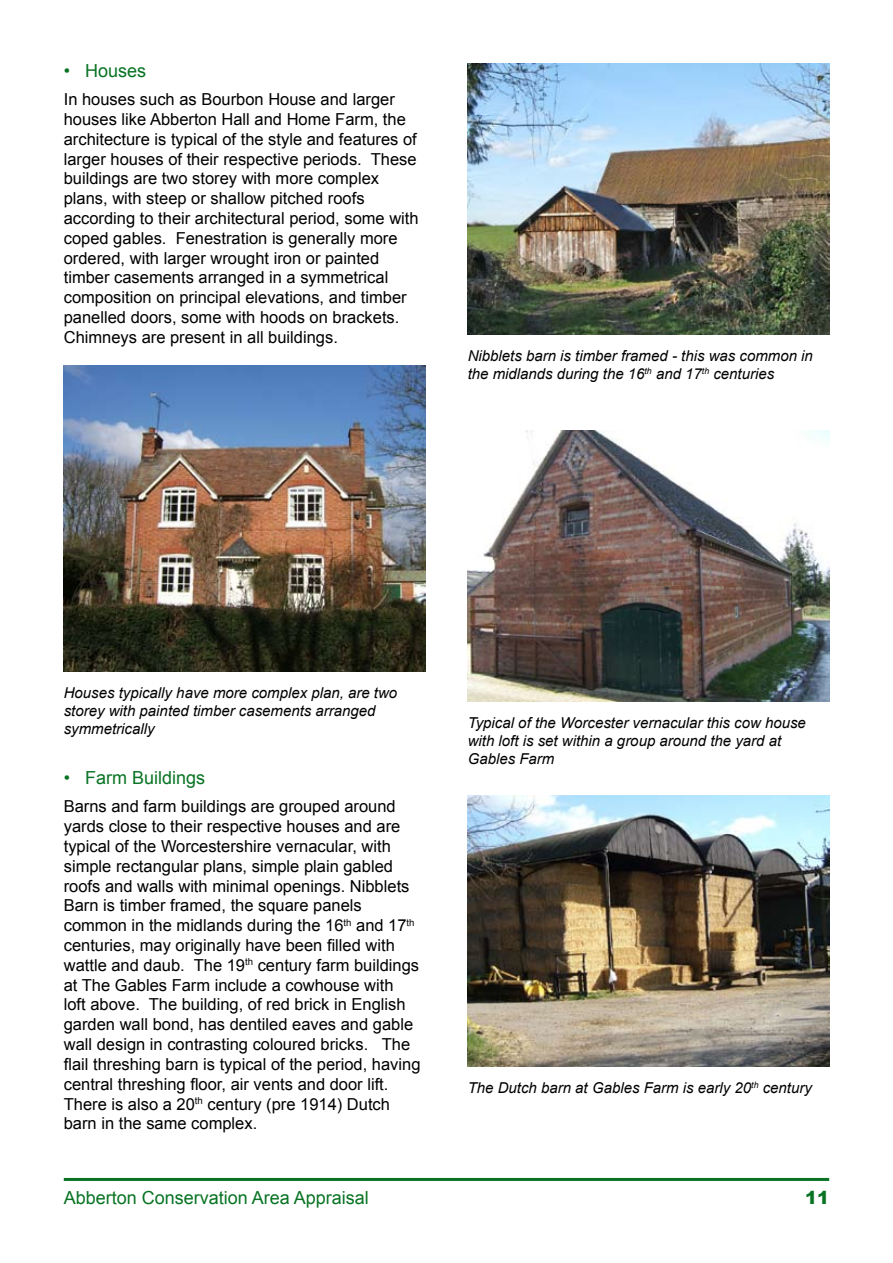
<style>
.page{position:relative;width:893px;height:1263px;background:#fff}
.page>*{position:absolute;margin:0;border:0;box-sizing:border-box;transform-origin:0 0}
.t1{font:18px "Arial";color:#087323}
.t2{font:900 18px "Arial";color:#087323}
.t3{font:16.5px/19.8px "Arial";color:#000}
.t4{font:italic 15px/18px "Arial";color:#000}
</style>
<div class="page">
<hr style="left:64px;top:1178px;width:765px;height:3px;background:#087323">
<img style="left:64px;top:366px;width:361px;height:305px">
<img style="left:468px;top:64px;width:361px;height:271px">
<img style="left:468px;top:431px;width:361px;height:270px">
<img style="left:468px;top:796px;width:361px;height:271px">
<p class="t1" style="left:85px;top:59px;width:63px">Houses</p>
<p class="t3" style="left:64px;top:90px;width:356px">In houses such as Bourbon House and larger houses like Abberton Hall and Home Farm, the architecture is typical of the style and features of larger houses of their respective periods. These buildings are two storey with more complex plans, with steep or shallow pitched roofs according to their architectural period, some with coped gables. Fenestration is generally more ordered, with larger wrought iron or painted timber casements arranged in a symmetrical composition on principal elevations, and timber panelled doors, some with hoods on brackets.<br>Chimneys are present in all buildings.</p>
<p class="t1" style="left:64px;top:59px;width:8px">•</p>
<p class="t4" style="left:468px;top:347px;width:347px">Nibblets barn is timber framed - this was common in the midlands during the 16<sup>th</sup> and 17<sup>th</sup> centuries</p>
<p class="t4" style="left:64px;top:684px;width:335px">Houses typically have more complex plan, are two storey with painted timber casements arranged symmetrically</p>
<p class="t1" style="left:85px;top:766px;width:122px">Farm Buildings</p>
<p class="t3" style="left:64px;top:797px;width:358px">Barns and farm buildings are grouped around yards close to their respective houses and are typical of the Worcestershire vernacular, with simple rectangular plans, simple plain gabled roofs and walls with minimal openings. Nibblets Barn is timber framed, the square panels common in the midlands during the 16<sup>th</sup> and 17<sup>th </sup>centuries, may originally have been filled with wattle and daub. The 19<sup>th</sup> century farm buildings at The Gables Farm include a cowhouse with<br>loft above. The building, of red brick in English garden wall bond, has dentiled eaves and gable wall design in contrasting coloured bricks. The flail threshing barn is typical of the period, having central threshing floor, air vents and door lift.<br>There is also a 20<sup>th</sup> century (pre 1914) Dutch barn in the same complex.</p>
<p class="t1" style="left:64px;top:766px;width:8px">•</p>
<p class="t4" style="left:468px;top:714px;width:340px">Typical of the Worcester vernacular this cow house with loft is set within a group around the yard at<br>Gables Farm</p>
<p class="t4" style="left:468px;top:1079px;width:346px">The Dutch barn at Gables Farm is early 20<sup>th</sup> century</p>
<p class="t1" style="left:64px;top:1186px;width:307px">Abberton Conservation Area Appraisal</p>
<p class="t2" style="left:805px;top:1184px;width:11px">11</p>
</div>
